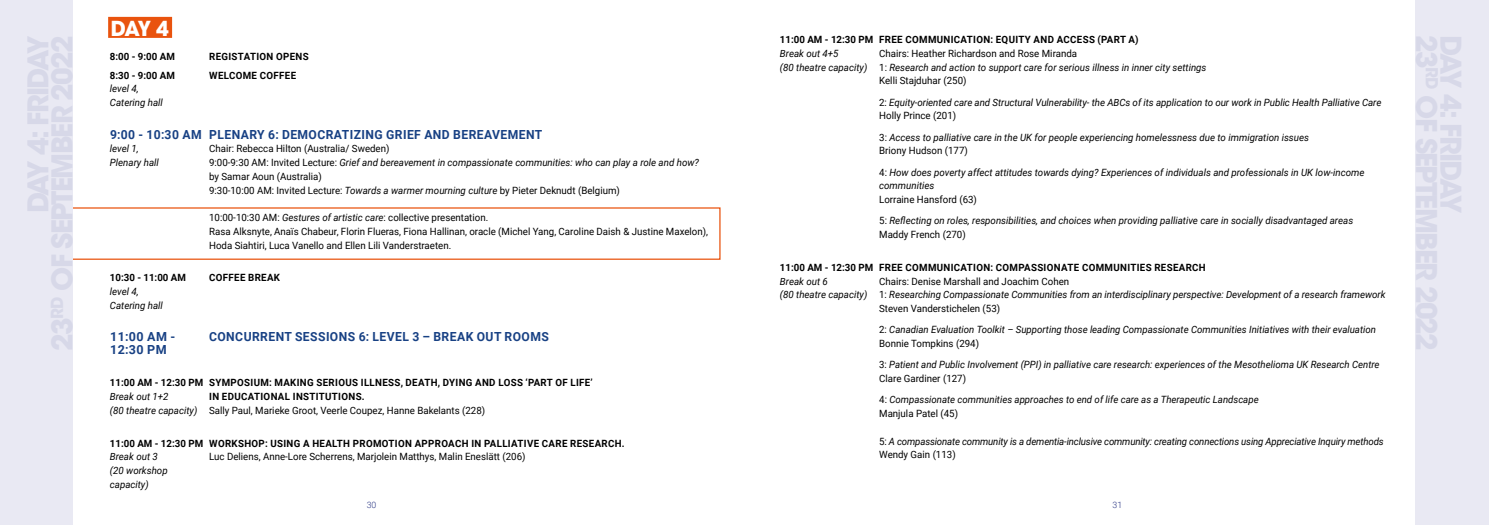
<style>
.page{position:relative;width:1489px;height:525px;background:#fff}
.page>*{position:absolute;margin:0;border:0;box-sizing:border-box;transform-origin:0 0}
.t1{font:700 20.5px "ITC Avant Garde Pro";color:#fff}
.t2{font:700 12.5px "Roboto";letter-spacing:.035em;color:#184184}
.t3{font:italic 10px/13.8px "Roboto";color:#000}
.t4{font:10px/13.8px "Roboto";color:#000}
.t5{font:italic 10px/13.8px "Roboto";color:#000;scale:.96 1}
.t6{font:700 10px "Roboto";letter-spacing:.035em;color:#000}
.t7{font:300 8.75px "Roboto";color:#283583}
.s1{font-style:italic}
.s2{font-weight:700}
.s3{font-style:normal}
</style>
<div class="page">
<div style="left:56px;top:207px;width:664px;height:53px;border:1px solid #e9530e"></div>
<div style="left:0;top:0;width:73px;height:524px;background:#e9e9f3"></div>
<div style="left:1415px;top:0;width:73px;height:524px;background:#e9e9f3"></div>
<div style="left:108px;top:17px;width:64px;height:21px;background:#e9530e"></div>
<h1 class="t1" style="left:111px;top:15px;width:59px">DAY 4</h1>
<p class="t6" style="left:110px;top:49px;width:66px">8:00 - 9:00 AM</p>
<p class="t6" style="left:209px;top:49px;width:101px">REGISTATION OPENS</p>
<p class="t6" style="left:110px;top:68px;width:66px">8:30 - 9:00 AM</p>
<p class="t6" style="left:209px;top:68px;width:88px">WELCOME COFFEE</p>
<p class="t3" style="left:110px;top:81px;width:55px">level 4,<br>Catering hall</p>
<p class="t2" style="left:110px;top:125px;width:434px">9:00 - 10:30 AM PLENARY 6: DEMOCRATIZING GRIEF AND BEREAVEMENT</p>
<p class="t3" style="left:110px;top:141px;width:30px">level 1,</p>
<p class="t4" style="left:209px;top:141px;width:182px">Chair: Rebecca Hilton (Australia/ Sweden)</p>
<p class="t3" style="left:110px;top:155px;width:51px">Plenary hall</p>
<p class="t4" style="left:209px;top:155px;width:491px">9:00-9:30 AM: Invited Lecture: <span class="s1">Grief and bereavement in compassionate communities: who can play a role and how? </span>by Samar Aoun (Australia)<br>9:30-10:00 AM: Invited Lecture: <span class="s1">Towards a warmer mourning culture</span> by Pieter Deknudt (Belgium)</p>
<p class="t4" style="left:209px;top:210px;width:500px">10:00-10:30 AM: <span class="s1">Gestures of artistic care</span>: collective presentation.<br>Rasa Alksnyte, Anaïs Chabeur, Florin Flueras, Fiona Hallinan, oracle (Michel Yang, Caroline Daish &amp; Justine Maxelon),<br>Hoda Siahtiri, Luca Vanello and Ellen Lili Vanderstraeten.</p>
<p class="t6" style="left:110px;top:270px;width:78px">10:30 - 11:00 AM</p>
<p class="t6" style="left:209px;top:270px;width:72px">COFFEE BREAK</p>
<p class="t3" style="left:110px;top:284px;width:55px">level 4,<br>Catering hall</p>
<p class="t2" style="left:110px;top:328px;width:67px">11:00 AM -</p>
<p class="t2" style="left:209px;top:328px;width:341px">CONCURRENT SESSIONS 6: LEVEL 3 – BREAK OUT ROOMS</p>
<p class="t2" style="left:110px;top:340px;width:58px">12:30 PM</p>
<p class="t6" style="left:110px;top:375px;width:484px">11:00 AM - 12:30 PM SYMPOSIUM: MAKING SERIOUS ILLNESS, DEATH, DYING AND LOSS ‘PART OF LIFE’</p>
<p class="t3" style="left:110px;top:389px;width:60px">Break out 1+2</p>
<p class="t4" style="left:110px;top:389px;width:377px;text-indent:99px"><span class="s2">IN EDUCATIONAL INSTITUTIONS.<br></span><span class="s1">(80 theatre capacity)</span> Sally Paul, Marieke Groot, Veerle Coupez, Hanne Bakelants (228)</p>
<p class="t6" style="left:110px;top:435px;width:516px">11:00 AM - 12:30 PM WORKSHOP: USING A HEALTH PROMOTION APPROACH IN PALLIATIVE CARE RESEARCH.</p>
<p class="t3" style="left:110px;top:449px;width:49px">Break out 3</p>
<p class="t4" style="left:209px;top:449px;width:318px">Luc Deliens, Anne-Lore Scherrens, Marjolein Matthys, Malin Eneslätt (206)</p>
<p class="t3" style="left:110px;top:463px;width:59px">(20 workshop capacity)</p>
<p class="t6" style="left:780px;top:32px;width:360px">11:00 AM - 12:30 PM FREE COMMUNICATION: EQUITY AND ACCESS (PART A)</p>
<p class="t3" style="left:780px;top:46px;width:60px">Break out 4+5</p>
<p class="t4" style="left:879px;top:46px;width:199px">Chairs: Heather Richardson and Rose Miranda</p>
<p class="t3" style="left:780px;top:60px;width:428px">(80 theatre capacity) <span class="s3">1:</span> Research and action to support care for serious illness in inner city settings</p>
<p class="t4" style="left:879px;top:73px;width:89px">Kelli Stajduhar (250)</p>
<p class="t3" style="left:879px;top:95px;width:503px"><span class="s3">2:</span> Equity-oriented care and Structural Vulnerability- the ABCs of its application to our work in Public Health Palliative Care<br><span class="s3">Holly Prince (201)</span></p>
<p class="t3" style="left:879px;top:130px;width:431px"><span class="s3">3:</span> Access to palliative care in the UK for people experiencing homelessness due to immigration issues<br><span class="s3">Briony Hudson (177)</span></p>
<p class="t3" style="left:879px;top:165px;width:486px"><span class="s3">4:</span> How does poverty affect attitudes towards dying? Experiences of individuals and professionals in UK low-income communities</p>
<p class="t3" style="left:879px;top:188px;width:475px;line-height:21.2px"><span class="s3">Lorraine Hansford (63)<br>5:</span> Reflecting on roles, responsibilities, and choices when providing palliative care in socially disadvantaged areas</p>
<p class="t4" style="left:879px;top:227px;width:88px">Maddy French (270)</p>
<p class="t6" style="left:780px;top:260px;width:427px">11:00 AM - 12:30 PM FREE COMMUNICATION: COMPASSIONATE COMMUNITIES RESEARCH</p>
<p class="t3" style="left:780px;top:273px;width:49px">Break out 6</p>
<p class="t4" style="left:879px;top:273px;width:191px">Chairs: Denise Marshall and Joachim Cohen</p>
<p class="t3" style="left:780px;top:287px;width:607px">(80 theatre capacity) <span class="s3">1:</span> Researching Compassionate Communities from an interdisciplinary perspective: Development of a research framework</p>
<p class="t4" style="left:879px;top:301px;width:122px">Steven Vanderstichelen (53)</p>
<p class="t5" style="left:879px;top:322px;width:519px"><span class="s3">2:</span> Canadian Evaluation Toolkit – Supporting those leading Compassionate Communities Initiatives with their evaluation<br><span class="s3">Bonnie Tompkins (294)</span></p>
<p class="t5" style="left:879px;top:357px;width:522px"><span class="s3">3:</span> Patient and Public Involvement (PPI) in palliative care research: experiences of the Mesothelioma UK Research Centre<br><span class="s3">Clare Gardiner (127)</span></p>
<p class="t5" style="left:879px;top:392px;width:397px"><span class="s3">4:</span> Compassionate communities approaches to end of life care as a Therapeutic Landscape<br><span class="s3">Manjula Patel (45)</span></p>
<p class="t5" style="left:879px;top:433px;width:527px"><span class="s3">5:</span> A compassionate community is a dementia-inclusive community: creating connections using Appreciative Inquiry methods<br><span class="s3">Wendy Gain (113)</span></p>
<p class="t7" style="left:367px;top:498px;width:11px">30</p>
<p class="t7" style="left:1112px;top:498px;width:11px">31</p>
</div>
